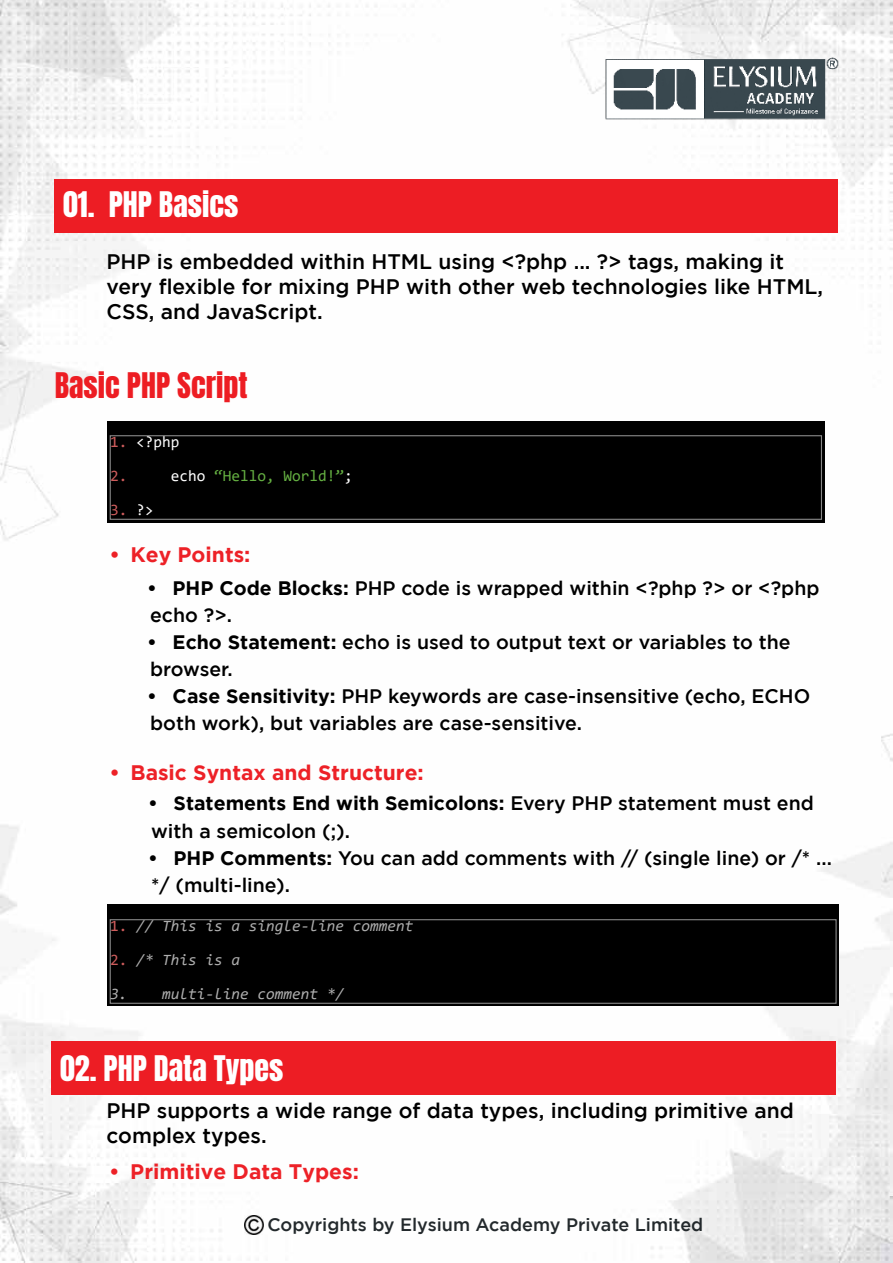
<style>
.page{position:relative;width:893px;height:1263px;background:#fff}
.page>*{position:absolute;margin:0;border:0;box-sizing:border-box;transform-origin:0 0}
.t1{font:30px "Anton";color:#fff}
.t2{font:30px "Anton";color:#ed1d23}
.t3{font:500 21px/25.2px "Gotham";color:#000}
.t4{font:700 21px "Gotham";color:#ed2127}
.t5{font:500 19.5px/27px "Gotham";color:#000}
.t6{font:500 18px "Gotham";color:#23292c}
.t7{font:italic 15.75px "Consolas";color:#aeaeae}
.t8{font:15.75px "Consolas";color:#65b042}
.t9{font:15.75px/33.9px "Consolas";color:#fff}
.t10{font:15.75px "Consolas";color:#cd5c5c}
.s1{color:#cd5c5c}
.s2{color:#fff}
.s3{font-weight:700}
.s4{font-style:normal;color:#cd5c5c}
</style>
<div class="page">
<img style="left:0;top:0;width:893px;height:1263px">
<img style="left:604px;top:56px;width:234px;height:64px">
<div style="left:55px;top:179px;width:783px;height:53px;background:#ed1d24"></div>
<img style="left:244px;top:1216px;width:19px;height:18px">
<div style="left:107px;top:421px;width:717px;height:101px;background:#000"></div>
<div style="left:110px;top:435px;width:712px;height:85px;border:1px solid #888"></div>
<div style="left:107px;top:905px;width:732px;height:101px;background:#000"></div>
<div style="left:110px;top:919px;width:727px;height:85px;border:1px solid #888"></div>
<div style="left:52px;top:1042px;width:784px;height:53px;background:#ed1d24"></div>
<h1 class="t1" style="left:63px;top:189px;width:177px">01. PHP Basics</h1>
<p class="t3" style="left:107px;top:248px;width:718px">PHP is embedded within HTML using &lt;?php ... ?&gt; tags, making it very flexible for mixing PHP with other web technologies like HTML,<br>CSS, and JavaScript.</p>
<h1 class="t2" style="left:55px;top:370px;width:194px">Basic PHP Script</h1>
<p class="t9" style="left:110px;top:425px;width:71px"><span class="s1">1.</span> &lt;?php<br><span class="s1">2.</span></p>
<p class="t8" style="left:171px;top:465px;width:183px"><span class="s2">echo</span> “Hello, World!”<span class="s2">;</span></p>
<p class="t10" style="left:110px;top:499px;width:45px">3. <span class="s2">?&gt;</span></p>
<p class="t4" style="left:110px;top:542px;width:142px">• Key Points:</p>
<p class="t5" style="left:147px;top:574px;width:674px"><span class="s3">• PHP Code Blocks:</span> PHP code is wrapped within &lt;?php ?&gt; or &lt;?php echo ?&gt;.</p>
<p class="t5" style="left:147px;top:628px;width:645px"><span class="s3">• Echo Statement:</span> echo is used to output text or variables to the browser.</p>
<p class="t5" style="left:147px;top:682px;width:665px"><span class="s3">• Case Sensitivity:</span> PHP keywords are case-insensitive (echo, ECHO both work), but variables are case-sensitive.</p>
<p class="t4" style="left:110px;top:760px;width:316px">• Basic Syntax and Structure:</p>
<p class="t5" style="left:148px;top:790px;width:667px"><span class="s3">• Statements End with Semicolons:</span> Every PHP statement must end with a semicolon (;).</p>
<p class="t5" style="left:148px;top:844px;width:685px"><span class="s3">• PHP Comments:</span> You can add comments with // (single line) or /* ... */ (multi-line).</p>
<p class="t7" style="left:110px;top:915px;width:305px"><span class="s4">1.</span> // This is a single-line comment</p>
<p class="t7" style="left:110px;top:949px;width:131px"><span class="s4">2.</span> /* This is a</p>
<p class="t7" style="left:110px;top:983px;width:235px">3. multi-line comment */</p>
<h1 class="t1" style="left:60px;top:1053px;width:225px">02. PHP Data Types</h1>
<p class="t3" style="left:107px;top:1098px;width:689px">PHP supports a wide range of data types, including primitive and complex types.</p>
<p class="t4" style="left:109px;top:1159px;width:251px">• Primitive Data Types:</p>
<p class="t6" style="left:267px;top:1214px;width:437px">Copyrights by Elysium Academy Private Limited</p>
</div>
